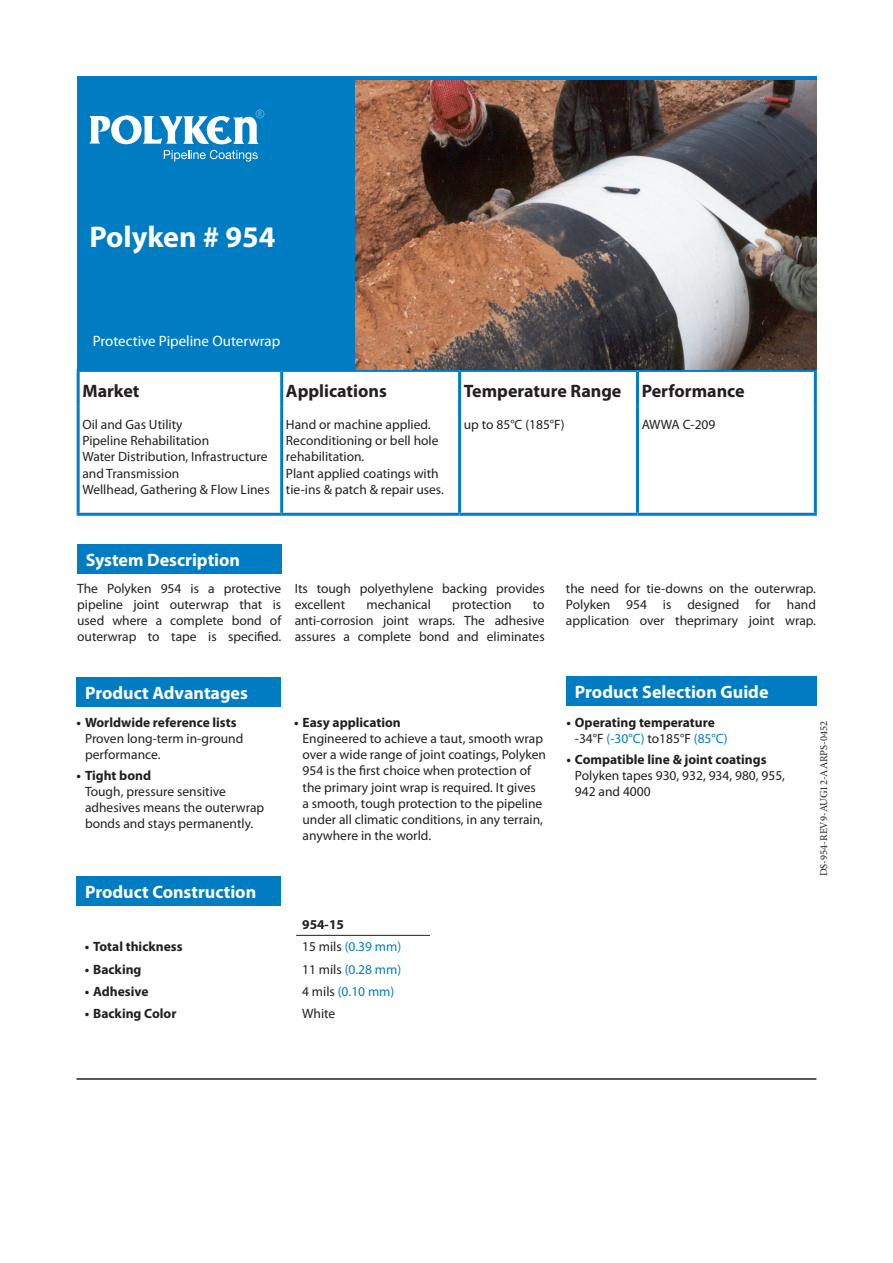
<style>
.page{position:relative;width:893px;height:1263px;background:#fff}
.page>*{position:absolute;margin:0;border:0;box-sizing:border-box;transform-origin:0 0}
.t1{font:700 30px "Myriad Pro";color:#fff}
.t2{font:700 18px "Myriad Pro";color:#fff}
.t3{font:700 18px "Myriad Pro";color:#231f20}
.t4{font:15px "Myriad Pro";color:#fff}
.body_tekst{font:13.5px/16.2px "Myriad Pro";color:#231f20}
.body_bold_bullet{font:700 13.5px "Myriad Pro";color:#231f20}
.body_tekst-2{font:13.5px "Myriad Pro";color:#007cc2}
.body_tekst-3{font:700 13.5px "Myriad Pro";color:#231f20}
.t5{font:10.5px "Minion Pro";color:#231f20}
.s1{color:#231f20}
</style>
<div class="page">
<div style="left:77px;top:77px;width:739px;height:293px;background:#007cc2"></div>
<svg style="left:89px;top:110px;width:175px;height:52px"></svg>
<hr style="left:77px;top:369px;width:205px;height:3px;background:#007cc2">
<hr style="left:77px;top:372px;width:3px;height:34px;background:#007cc2">
<hr style="left:282px;top:369px;width:178px;height:3px;background:#007cc2">
<hr style="left:280px;top:372px;width:3px;height:34px;background:#007cc2">
<hr style="left:460px;top:369px;width:177px;height:3px;background:#007cc2">
<hr style="left:458px;top:372px;width:3px;height:34px;background:#007cc2">
<hr style="left:637px;top:369px;width:180px;height:3px;background:#007cc2">
<hr style="left:636px;top:372px;width:3px;height:34px;background:#007cc2">
<hr style="left:814px;top:372px;width:3px;height:34px;background:#007cc2">
<hr style="left:77px;top:406px;width:3px;height:107px;background:#007cc2">
<hr style="left:280px;top:406px;width:3px;height:107px;background:#007cc2">
<hr style="left:458px;top:406px;width:3px;height:107px;background:#007cc2">
<hr style="left:636px;top:406px;width:3px;height:107px;background:#007cc2">
<hr style="left:814px;top:406px;width:3px;height:107px;background:#007cc2">
<hr style="left:77px;top:513px;width:205px;height:3px;background:#007cc2">
<hr style="left:282px;top:513px;width:178px;height:3px;background:#007cc2">
<hr style="left:460px;top:513px;width:177px;height:3px;background:#007cc2">
<hr style="left:637px;top:513px;width:180px;height:3px;background:#007cc2">
<img style="left:356px;top:80px;width:460px;height:289px">
<div style="left:77px;top:544px;width:204px;height:30px;background:#007cc2"></div>
<div style="left:77px;top:677px;width:204px;height:30px;background:#007cc2"></div>
<div style="left:566px;top:676px;width:250px;height:30px;background:#007cc2"></div>
<div style="left:77px;top:876px;width:204px;height:30px;background:#007cc2"></div>
<hr style="left:296px;top:935px;width:134px;height:1px;background:#231f20">
<hr style="left:77px;top:1078px;width:739px;height:2px;background:#231f20">
<p class="t1" style="left:90px;top:217px;width:187px">Polyken # 954</p>
<p class="t4" style="left:93px;top:332px;width:189px">Protective Pipeline Outerwrap</p>
<p class="t3" style="left:82px;top:379px;width:59px">Market</p>
<p class="t3" style="left:286px;top:379px;width:102px">Applications</p>
<p class="t3" style="left:464px;top:379px;width:159px">Temperature Range</p>
<p class="t3" style="left:642px;top:379px;width:104px">Performance</p>
<p class="body_tekst" style="left:82px;top:416px;width:102px">Oil and Gas Utility</p>
<p class="body_tekst" style="left:82px;top:432px;width:128px">Pipeline Rehabilitation</p>
<p class="body_tekst" style="left:82px;top:449px;width:187px">Water Distribution, Infrastructure and Transmission</p>
<p class="body_tekst" style="left:82px;top:481px;width:189px">Wellhead, Gathering &amp; Flow Lines</p>
<p class="body_tekst" style="left:286px;top:416px;width:146px">Hand or machine applied.</p>
<p class="body_tekst" style="left:286px;top:432px;width:154px">Reconditioning or bell hole rehabilitation.</p>
<p class="body_tekst" style="left:286px;top:465px;width:159px">Plant applied coatings with tie-ins &amp; patch &amp; repair uses.</p>
<p class="body_tekst" style="left:464px;top:416px;width:102px">up to 85°C (185°F)</p>
<p class="body_tekst" style="left:642px;top:416px;width:75px">AWWA C-209</p>
<p class="t2" style="left:86px;top:548px;width:156px">System Description</p>
<p class="body_tekst" style="left:77px;top:580px;width:206px;text-align:justify">The Polyken 954 is a protective pipeline joint outerwrap that is used where a complete bond of outerwrap to tape is specified.</p>
<p class="body_tekst" style="left:295px;top:580px;width:252px">Its tough polyethylene backing provides excellent</p>
<p class="body_tekst" style="left:367px;top:596px;width:66px">mechanical</p>
<p class="body_tekst" style="left:452px;top:596px;width:61px">protection</p>
<p class="body_tekst" style="left:295px;top:596px;width:252px;text-align:justify;text-indent:238px">to anti-corrosion joint wraps. The adhesive assures a complete bond and eliminates</p>
<p class="body_tekst" style="left:566px;top:580px;width:252px;text-align:justify">the need for tie-downs on the outerwrap.<br>Polyken 954 is designed for hand application over theprimary joint wrap.</p>
<p class="t2" style="left:85px;top:681px;width:164px">Product Advantages</p>
<p class="t2" style="left:575px;top:680px;width:195px">Product Selection Guide</p>
<p class="body_bold_bullet" style="left:77px;top:713px;width:162px">• Worldwide reference lists</p>
<p class="body_tekst" style="left:85px;top:730px;width:160px">Proven long-term in-ground</p>
<p class="body_tekst" style="left:85px;top:746px;width:77px">performance.</p>
<p class="body_bold_bullet" style="left:77px;top:766px;width:76px">• Tight bond</p>
<p class="body_tekst" style="left:85px;top:783px;width:181px">Tough, pressure sensitive adhesives means the outerwrap bonds and stays permanently.</p>
<p class="body_bold_bullet" style="left:294px;top:713px;width:108px">• Easy application</p>
<p class="body_tekst" style="left:303px;top:730px;width:245px">Engineered to achieve a taut, smooth wrap over a wide range of joint coatings, Polyken 954 is the first choice when protection of the primary joint wrap is required. It gives<br>a smooth, tough protection to the pipeline under all climatic conditions, in any terrain, anywhere in the world.</p>
<p class="body_bold_bullet" style="left:566px;top:713px;width:150px">• Operating temperature</p>
<p class="body_tekst-2" style="left:575px;top:730px;width:154px"><span class="s1">-34°F</span> (-30°C) <span class="s1">to185°F</span> (85°C)</p>
<p class="body_bold_bullet" style="left:566px;top:750px;width:202px">• Compatible line &amp; joint coatings</p>
<p class="body_tekst" style="left:575px;top:767px;width:212px">Polyken tapes 930, 932, 934, 980, 955,</p>
<p class="body_tekst" style="left:575px;top:783px;width:77px">942 and 4000</p>
<p class="t2" style="left:85px;top:880px;width:173px">Product Construction</p>
<p class="body_tekst-3" style="left:302px;top:916px;width:43px">954-15</p>
<p class="body_bold_bullet" style="left:85px;top:938px;width:99px">• Total thickness</p>
<p class="body_tekst-2" style="left:302px;top:939px;width:101px"><span class="s1">15 mils</span> (0.39 mm)</p>
<p class="body_bold_bullet" style="left:85px;top:960px;width:58px">• Backing</p>
<p class="body_tekst-2" style="left:302px;top:961px;width:101px"><span class="s1">11 mils</span> (0.28 mm)</p>
<p class="body_bold_bullet" style="left:85px;top:982px;width:65px">• Adhesive</p>
<p class="body_tekst-2" style="left:302px;top:983px;width:94px"><span class="s1">4 mils</span> (0.10 mm)</p>
<p class="body_bold_bullet" style="left:85px;top:1004px;width:93px">• Backing Color</p>
<p class="body_tekst" style="left:302px;top:1005px;width:35px">White</p>
<p class="t5" style="left:817px;top:876px;width:157px;rotate:-90deg">DS-954-REV9-AUG12-AARPS-0452</p>
</div>
